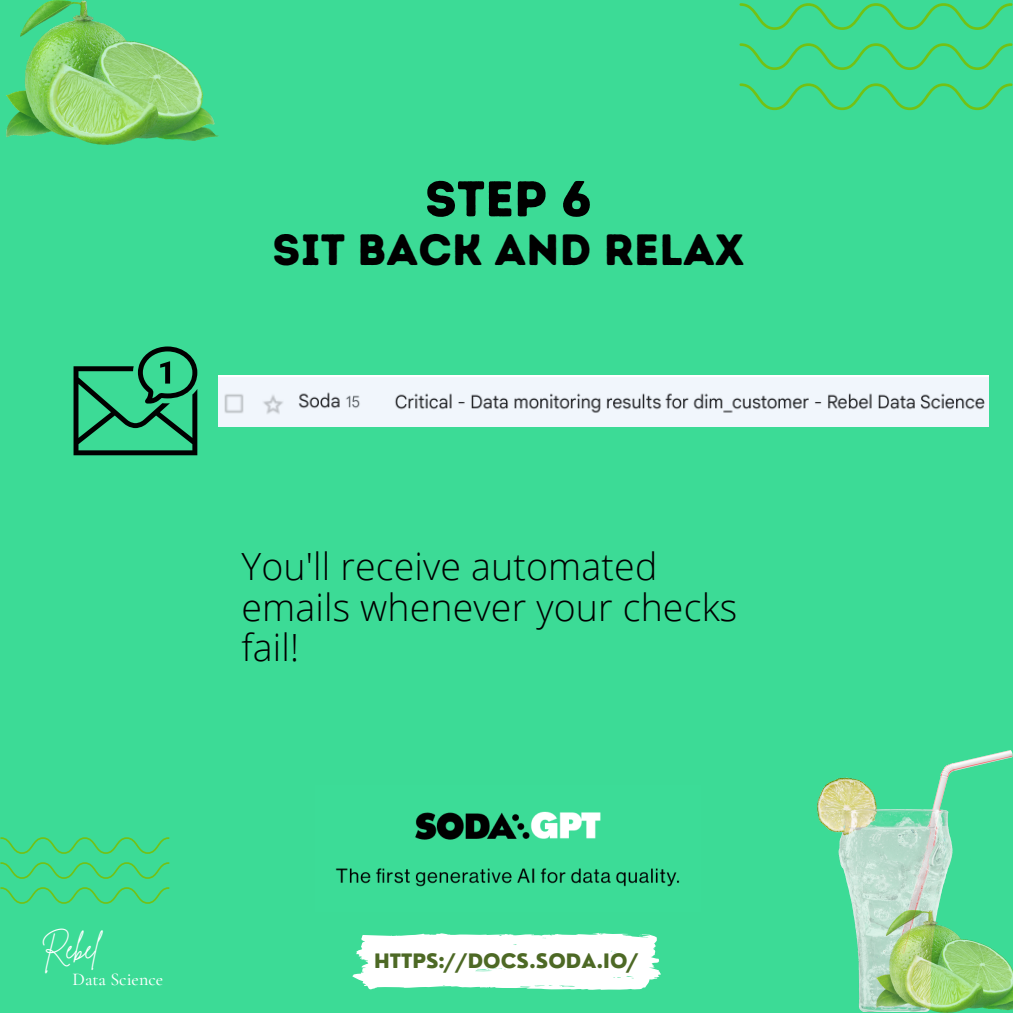
<style>
.page{position:relative;width:1013px;height:1013px;background:#fff}
.page>*{position:absolute;margin:0;border:0;box-sizing:border-box;transform-origin:0 0}
.t1{font:50px "Intro Rust Base";color:#000}
.t2{font:43.75px "Intro Rust Base";letter-spacing:.005em;color:#000}
.t3{font:300 37.5px/40.2px "Open Sans";letter-spacing:.005em;color:#000}
.t4{font:28.12px "Brittany Signature";color:#fff}
.t5{font:800 19.38px "Nourd";color:#4d6925}
.t6{font:500 18px "Cormorant Garamond";color:#fff}
</style>
<div class="page">
<div style="left:0;top:0;width:1012px;height:1012px;background:#3cdb96"></div>
<svg style="left:352px;top:932px;width:309px;height:58px;background:#e5faf1"></svg>
<svg style="left:0;top:837px;width:169px;height:66px"></svg>
<svg style="left:739px;top:3px;width:273px;height:107px"></svg>
<img style="left:7px;top:0;width:212px;height:144px">
<img style="left:817px;top:750px;width:195px;height:261px">
<img style="left:876px;top:910px;width:136px;height:102px">
<svg style="left:73px;top:346px;width:124px;height:109px"></svg>
<img style="left:218px;top:375px;width:175px;height:52px">
<img style="left:393px;top:375px;width:595px;height:52px">
<img style="left:335px;top:811px;width:345px;height:76px">
<p class="t1" style="left:425px;top:169px;width:168px">STEP 6</p>
<p class="t2" style="left:273px;top:223px;width:473px">SIT BACK AND RELAX</p>
<p class="t3" style="left:241px;top:546px;width:497px">You'll receive automated emails whenever your checks fail!</p>
<p class="t4" style="left:41px;top:930px;width:59px">Rebel</p>
<p class="t6" style="left:72px;top:967px;width:92px">Data Science</p>
<p class="t5" style="left:374px;top:948px;width:266px">HTTPS://DOCS.SODA.IO/</p>
</div>
